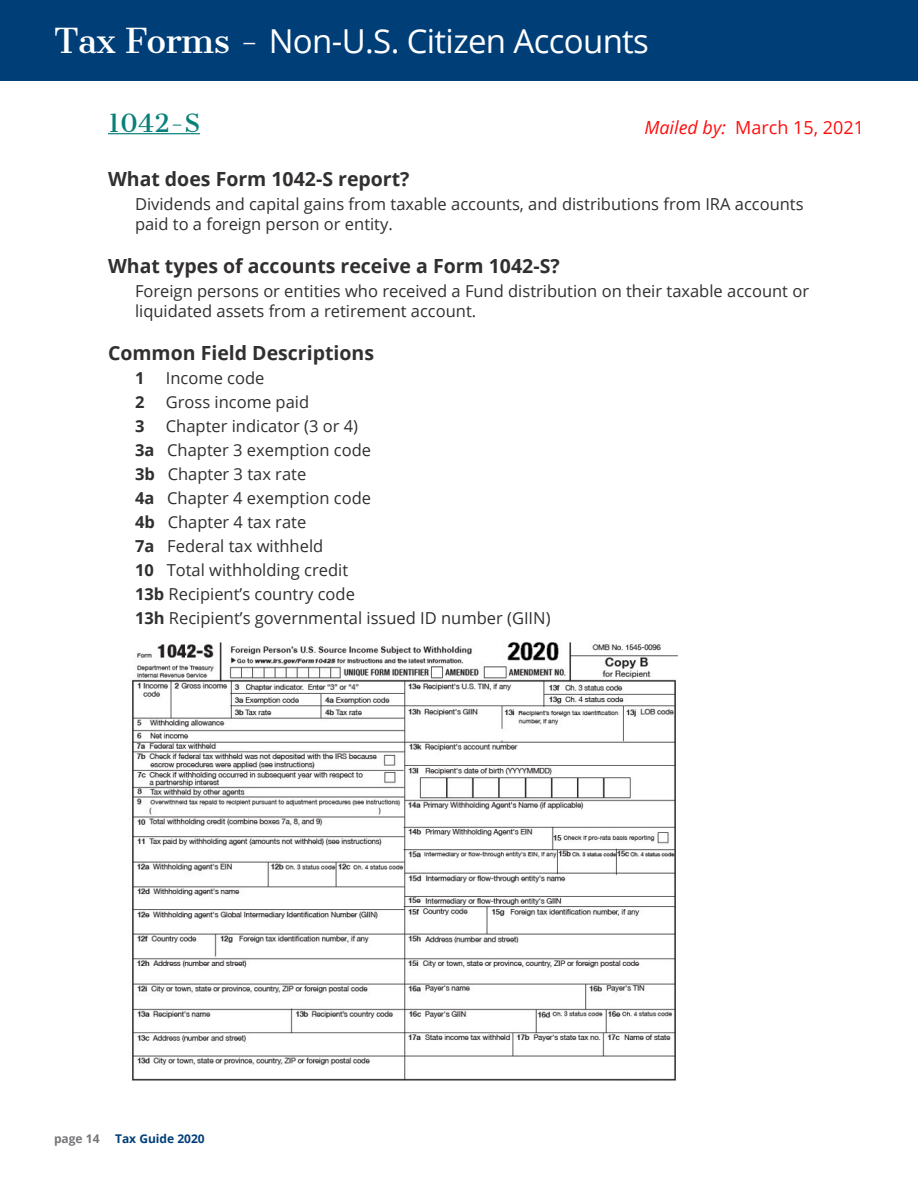
<style>
.page{position:relative;width:918px;height:1188px;background:#fff}
.page>*{position:absolute;margin:0;border:0;box-sizing:border-box;transform-origin:0 0}
.t1{font:33px "Open Sans";letter-spacing:-.02em;color:#fff}
.t2{font:24px "Cantata One";color:#08807a}
.t3{font:700 19.5px "Open Sans";color:#312f30}
.t4{font:18px "Open Sans";color:#ff0d0d}
.t5{font:16.5px/19.8px "Open Sans";color:#312f30}
.t6{font:700 16.5px "Open Sans";color:#312f30}
.t7{font:700 12px "Open Sans";color:#003e78}
.t8{font:700 12px "Open Sans";color:#757679}
.s1{font-family:"Cantata One"}
.s2{font-weight:700}
.s3{font-style:italic}
</style>
<div class="page">
<hr style="left:108px;top:133px;width:92px;height:1px;background:#08807a">
<div style="left:0;top:0;width:918px;height:81px;background:#003e78"></div>
<img style="left:132px;top:642px;width:546px;height:439px">
<p class="t1" style="left:54px;top:19px;width:597px"><span class="s1">Tax Forms -</span> Non-U.S. Citizen Accounts</p>
<p class="t2" style="left:108px;top:108px;width:94px">1042-S</p>
<p class="t3" style="left:108px;top:165px;width:303px">What does Form 1042-S report?</p>
<p class="t5" style="left:135px;top:194px;width:670px">Dividends and capital gains from taxable accounts, and distributions from IRA accounts paid to a foreign person or entity.</p>
<p class="t3" style="left:108px;top:252px;width:453px">What types of accounts receive a Form 1042-S?</p>
<p class="t5" style="left:135px;top:281px;width:676px">Foreign persons or entities who received a Fund distribution on their taxable account or liquidated assets from a retirement account.</p>
<p class="t3" style="left:108px;top:339px;width:268px">Common Field Descriptions</p>
<p class="t6" style="left:135px;top:366px;width:11px">1</p>
<p class="t5" style="left:166px;top:368px;width:100px">Income code</p>
<p class="t6" style="left:135px;top:390px;width:11px">2</p>
<p class="t5" style="left:166px;top:392px;width:145px">Gross income paid</p>
<p class="t6" style="left:135px;top:414px;width:11px">3</p>
<p class="t5" style="left:166px;top:416px;width:194px">Chapter indicator (3 or 4)</p>
<p class="t5" style="left:135px;top:440px;width:238px"><span class="s2">3a</span> Chapter 3 exemption code</p>
<p class="t5" style="left:135px;top:464px;width:173px"><span class="s2">3b</span> Chapter 3 tax rate</p>
<p class="t5" style="left:135px;top:488px;width:238px"><span class="s2">4a</span> Chapter 4 exemption code</p>
<p class="t5" style="left:135px;top:512px;width:173px"><span class="s2">4b</span> Chapter 4 tax rate</p>
<p class="t5" style="left:135px;top:536px;width:190px"><span class="s2">7a</span> Federal tax withheld</p>
<p class="t5" style="left:135px;top:560px;width:215px"><span class="s2">10</span> Total withholding credit</p>
<p class="t5" style="left:135px;top:584px;width:221px"><span class="s2">13b</span> Recipient’s country code</p>
<p class="t5" style="left:135px;top:608px;width:417px"><span class="s2">13h</span> Recipient’s governmental issued ID number (GIIN)</p>
<p class="t4" style="left:644px;top:115px;width:221px"><span class="s3">Mailed by:</span> March 15, 2021</p>
<p class="t8" style="left:54px;top:1130px;width:47px">page 14</p>
<p class="t7" style="left:115px;top:1130px;width:91px">Tax Guide 2020</p>
</div>
